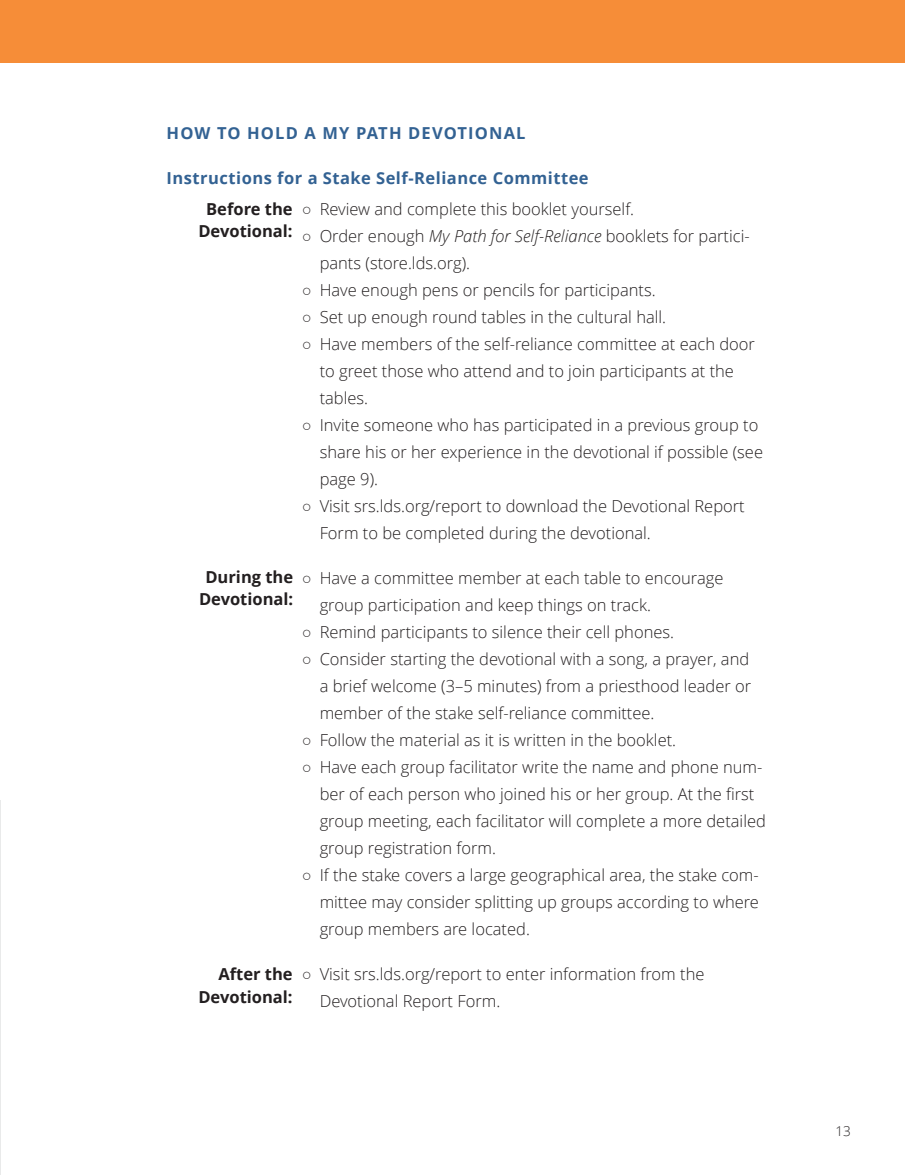
<style>
.page{position:relative;width:905px;height:1175px;background:#fff}
.page>*{position:absolute;margin:0;border:0;box-sizing:border-box;transform-origin:0 0}
.t1{font:300 16.5px/27px "Zoramlds Lat";color:#231f20}
.t2{font:700 16.5px/22.5px "Zoramlds Lat";color:#231f20;text-align:center}
.t3{font:700 16.5px "Zoramlds Lat";letter-spacing:.03em;color:#336293}
.t4{font:700 16.5px "Zoramlds Lat";letter-spacing:.07em;color:#336293}
.t5{font:300 13.5px "Zoramlds Lat";color:#231f20}
.s1{font-style:italic}
</style>
<div class="page">
<div style="left:0;top:0;width:904px;height:63px;background:#f68d38"></div>
<p class="t4" style="left:166px;top:121px;width:360px">HOW TO HOLD A MY PATH DEVOTIONAL</p>
<p class="t3" style="left:166px;top:166px;width:423px">Instructions for a Stake Self-Reliance Committee</p>
<p class="t1" style="left:302px;top:195px;width:334px">○ Review and complete this booklet yourself.</p>
<p class="t1" style="left:320px;top:222px;width:431px;text-indent:-18px">○ Order enough <span class="s1">My Path for Self-Reliance</span> booklets for partici&shy;pants (store.lds.org).</p>
<p class="t1" style="left:302px;top:276px;width:355px">○ Have enough pens or pencils for participants.</p>
<p class="t1" style="left:302px;top:303px;width:366px">○ Set up enough round tables in the cultural hall.</p>
<p class="t1" style="left:320px;top:330px;width:437px;text-indent:-18px">○ Have members of the self-reliance committee at each door to greet those who attend and to join participants at the tables.</p>
<p class="t1" style="left:320px;top:411px;width:445px;text-indent:-18px">○ Invite someone who has participated in a previous group to share his or her experience in the devotional if possible (see page 9).</p>
<p class="t1" style="left:320px;top:492px;width:426px;text-indent:-18px">○ Visit srs.lds.org/report to download the Devotional Report<br>Form to be completed during the devotional.</p>
<p class="t1" style="left:320px;top:564px;width:405px;text-indent:-18px">○ Have a committee member at each table to encourage group participation and keep things on track.</p>
<p class="t1" style="left:302px;top:618px;width:374px">○ Remind participants to silence their cell phones.</p>
<p class="t1" style="left:320px;top:645px;width:433px;text-align:justify;text-indent:-18px">○ Consider starting the devotional with a song, a prayer, and a brief welcome (3–5 minutes) from a priesthood leader or member of the stake self-reliance committee.</p>
<p class="t1" style="left:302px;top:726px;width:376px">○ Follow the material as it is written in the booklet.</p>
<p class="t1" style="left:320px;top:753px;width:448px;text-indent:-18px">○ Have each group facilitator write the name and phone num&shy;ber of each person who joined his or her group. At the first group meeting, each facilitator will complete a more detailed group registration form.</p>
<p class="t1" style="left:320px;top:861px;width:441px;text-align:justify;text-indent:-18px">○ If the stake covers a large geographical area, the stake com&shy;mittee may consider splitting up groups according to where group members are located.</p>
<p class="t1" style="left:320px;top:960px;width:386px;text-indent:-18px">○ Visit srs.lds.org/report to enter information from the<br>Devotional Report Form.</p>
<p class="t2" style="left:198px;top:197px;width:96px">Before the<br>Devotional:</p>
<p class="t2" style="left:199px;top:565px;width:96px">During the<br>Devotional:</p>
<p class="t2" style="left:198px;top:962px;width:96px;text-align:right">After the<br>Devotional:</p>
<p class="t5" style="left:835px;top:1121px;width:17px">13</p>
</div>
